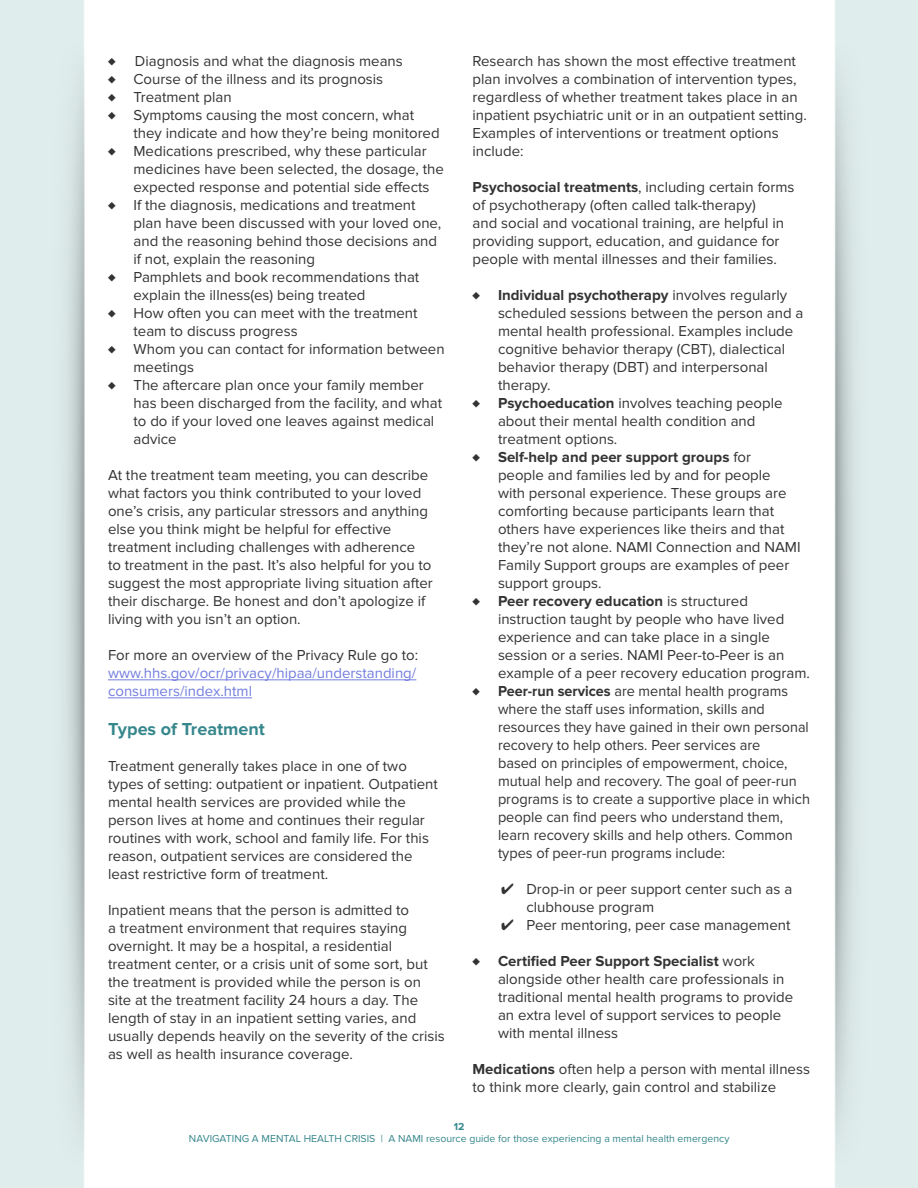
<style>
.page{position:relative;width:918px;height:1188px;background:#fff}
.page>*{position:absolute;margin:0;border:0;box-sizing:border-box;transform-origin:0 0}
.t1{font:700 18px "Proxima Nova";color:#36878c}
.t2{font:15px/18px "Proxima Nova";color:#333}
.t3{font:15px/18px "Proxima Nova";color:#333;scale:.96 1}
.t4{font:15px/18px "Proxima Nova";color:#727dde}
.t5{font:700 15px "Proxima Nova";color:#333}
.t6{font:10.5px "Proxima Nova";color:#36878c}
.t7{font:700 10.5px "Proxima Nova";color:#36878c}
.s1{font-weight:700}
</style>
<div class="page">
<img style="left:0;top:0;width:918px;height:1188px">
<hr style="left:108px;top:680px;width:308px;height:1px;background:#727dde">
<hr style="left:108px;top:698px;width:144px;height:1px;background:#727dde">
<p class="t5" style="left:108px;top:52px;width:9px">♦</p>
<p class="t2" style="left:135px;top:52px;width:269px">Diagnosis and what the diagnosis means</p>
<p class="t2" style="left:108px;top:70px;width:277px"><span class="s1">♦</span> Course of the illness and its prognosis</p>
<p class="t2" style="left:108px;top:88px;width:125px"><span class="s1">♦</span> Treatment plan</p>
<p class="t2" style="left:134px;top:106px;width:308px;text-indent:-26px"><span class="s1">♦</span> Symptoms causing the most concern, what they indicate and how they’re being monitored</p>
<p class="t2" style="left:134px;top:142px;width:312px;text-indent:-26px"><span class="s1">♦</span> Medications prescribed, why these particular medicines have been selected, the dosage, the expected response and potential side effects</p>
<p class="t2" style="left:134px;top:196px;width:309px;text-indent:-26px"><span class="s1">♦</span> If the diagnosis, medications and treatment plan have been discussed with your loved one, and the reasoning behind those decisions and if not, explain the reasoning</p>
<p class="t2" style="left:134px;top:268px;width:287px;text-indent:-26px"><span class="s1">♦</span> Pamphlets and book recommendations that explain the illness(es) being treated</p>
<p class="t2" style="left:134px;top:304px;width:286px;text-indent:-26px"><span class="s1">♦</span> How often you can meet with the treatment team to discuss progress</p>
<p class="t2" style="left:134px;top:340px;width:313px;text-indent:-26px"><span class="s1">♦</span> Whom you can contact for information between meetings</p>
<p class="t2" style="left:134px;top:376px;width:310px;text-indent:-26px"><span class="s1">♦</span> The aftercare plan once your family member has been discharged from the facility, and what to do if your loved one leaves against medical advice</p>
<p class="t2" style="left:108px;top:466px;width:326px">At the treatment team meeting, you can describe what factors you think contributed to your loved one’s crisis, any particular stressors and anything else you think might be helpful for effective treatment including challenges with adherence<br>to treatment in the past. It’s also helpful for you to suggest the most appropriate living situation after their discharge. Be honest and don’t apologize if living with you isn’t an option.</p>
<p class="t2" style="left:108px;top:646px;width:312px">For more an overview of the Privacy Rule go to:</p>
<p class="t4" style="left:108px;top:664px;width:310px">www.hhs.gov/ocr/privacy/hipaa/understanding/ consumers/index.html</p>
<p class="t1" style="left:108px;top:719px;width:159px">Types of Treatment</p>
<p class="t2" style="left:108px;top:758px;width:331px">Treatment generally takes place in one of two types of setting: outpatient or inpatient. Outpatient mental health services are provided while the person lives at home and continues their regular routines with work, school and family life. For this reason, outpatient services are considered the least restrictive form of treatment.</p>
<p class="t2" style="left:108px;top:902px;width:321px">Inpatient means that the person is admitted to<br>a treatment environment that requires staying overnight. It may be a hospital, a residential treatment center, or a crisis unit of some sort, but the treatment is provided while the person is on site at the treatment facility 24 hours a day. The length of stay in an inpatient setting varies, and</p>
<p class="t2" style="left:108px;top:1028px;width:338px">usually depends heavily on the severity of the crisis as well as health insurance coverage.</p>
<p class="t2" style="left:472px;top:52px;width:336px">Research has shown the most effective treatment plan involves a combination of intervention types, regardless of whether treatment takes place in an inpatient psychiatric unit or in an outpatient setting.<br>Examples of interventions or treatment options include:</p>
<p class="t2" style="left:472px;top:178px;width:324px"><span class="s1">Psychosocial treatments</span>, including certain forms of psychotherapy (often called talk-therapy)<br>and social and vocational training, are helpful in providing support, education, and guidance for people with mental illnesses and their families.</p>
<p class="t2" style="left:498px;top:286px;width:307px;text-indent:-26px"><span class="s1">♦ Individual psychotherapy</span> involves regularly scheduled sessions between the person and a mental health professional. Examples include cognitive behavior therapy (CBT), dialectical behavior therapy (DBT) and interpersonal therapy.</p>
<p class="t2" style="left:498px;top:394px;width:286px;text-indent:-26px"><span class="s1">♦ Psychoeducation</span> involves teaching people about their mental health condition and treatment options.</p>
<p class="t2" style="left:498px;top:448px;width:304px;text-indent:-26px"><span class="s1">♦ Self-help and peer support groups</span> for people and families led by and for people with personal experience. These groups are comforting because participants learn that others have experiences like theirs and that they’re not alone. NAMI Connection and NAMI Family Support groups are examples of peer support groups.</p>
<p class="t2" style="left:498px;top:592px;width:314px;text-indent:-26px"><span class="s1">♦ Peer recovery education</span> is structured instruction taught by people who have lived experience and can take place in a single session or a series. NAMI Peer-to-Peer is an example of a peer recovery education program.</p>
<p class="t3" style="left:498px;top:682px;width:327px;text-indent:-26px"><span class="s1">♦ Peer-run services</span> are mental health programs where the staff uses information, skills and resources they have gained in their own personal recovery to help others. Peer services are<br>based on principles of empowerment, choice, mutual help and recovery. The goal of peer-run programs is to create a supportive place in which people can find peers who understand them, learn recovery skills and help others. Common types of peer-run programs include:</p>
<p class="t2" style="left:526px;top:880px;width:267px;text-indent:-26px">✔ Drop-in or peer support center such as a clubhouse program</p>
<p class="t2" style="left:501px;top:916px;width:291px">✔ Peer mentoring, peer case management</p>
<p class="t2" style="left:498px;top:952px;width:297px;text-indent:-26px"><span class="s1">♦ Certified Peer Support Specialist</span> work alongside other health care professionals in traditional mental health programs to provide an extra level of support services to people with mental illness</p>
<p class="t2" style="left:472px;top:1060px;width:339px"><span class="s1">Medications</span> often help a person with mental illness to think more clearly, gain control and stabilize</p>
<p class="t7" style="left:454px;top:1120px;width:12px">12</p>
<p class="t6" style="left:189px;top:1133px;width:542px">NAVIGATING A MENTAL HEALTH CRISIS | A NAMI resource guide for those experiencing a mental health emergency</p>
</div>
